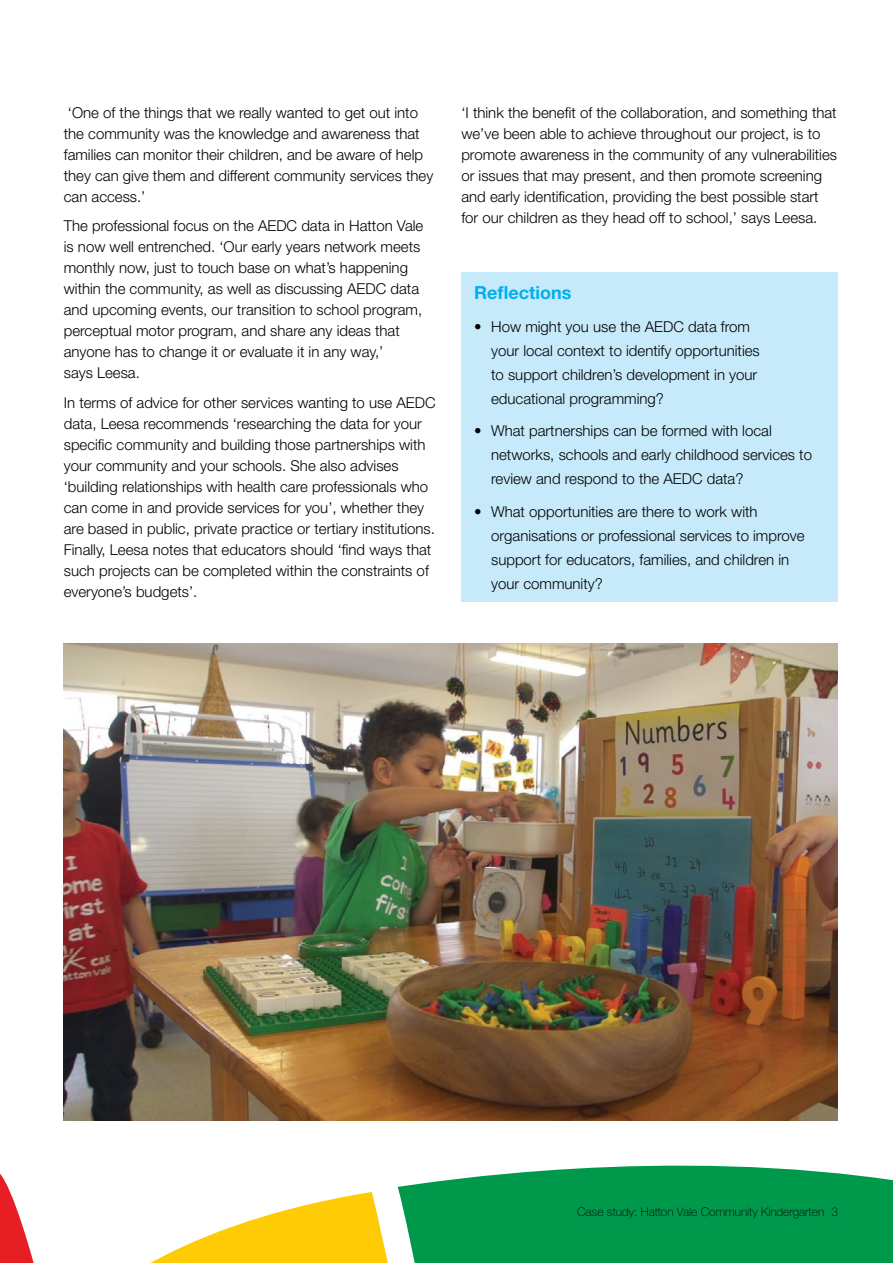
<style>
.page{position:relative;width:893px;height:1263px;background:#fff}
.page>*{position:absolute;margin:0;border:0;box-sizing:border-box;transform-origin:0 0}
.t1{font:700 18px "Helvetica Neue";color:#00aeef}
.t2{font:300 15px/21px "Helvetica Neue";color:#000}
.t3{font:100 12px "Helvetica Neue";color:#000}
</style>
<div class="page">
<div style="left:415px;top:1165px;width:478px;height:98px;background:#00994c"></div>
<svg style="left:0;top:1173px;width:415px;height:90px"></svg>
<div style="left:461px;top:272px;width:377px;height:329px;background:#c7eafb"></div>
<img style="left:63px;top:644px;width:775px;height:476px">
<p class="t2" style="left:64px;top:102px;width:371px">‘One of the things that we really wanted to get out into the community was the knowledge and awareness that families can monitor their children, and be aware of help they can give them and different community services they can access.’</p>
<p class="t2" style="left:64px;top:215px;width:361px">The professional focus on the AEDC data in Hatton Vale is now well entrenched. ‘Our early years network meets monthly now, just to touch base on what’s happening within the community, as well as discussing AEDC data and upcoming events, our transition to school program, perceptual motor program, and share any ideas that anyone has to change it or evaluate it in any way,’<br>says Leesa.</p>
<p class="t2" style="left:64px;top:392px;width:373px">In terms of advice for other services wanting to use AEDC data, Leesa recommends ‘researching the data for your specific community and building those partnerships with your community and your schools. She also advises ‘building relationships with health care professionals who can come in and provide services for you’, whether they are based in public, private practice or tertiary institutions.<br>Finally, Leesa notes that educators should ‘find ways that such projects can be completed within the constraints of everyone’s budgets’.</p>
<p class="t2" style="left:461px;top:102px;width:377px">‘I think the benefit of the collaboration, and something that we’ve been able to achieve throughout our project, is to promote awareness in the community of any vulnerabilities or issues that may present, and then promote screening and early identification, providing the best possible start for our children as they head off to school,’ says Leesa.</p>
<p class="t1" style="left:474px;top:281px;width:99px">Reflections</p>
<p class="t2" style="left:491px;top:314px;width:270px;line-height:24px;text-indent:-17px">• How might you use the AEDC data from your local context to identify opportunities to support children’s development in your educational programming?</p>
<p class="t2" style="left:491px;top:418px;width:322px;line-height:24px;text-indent:-17px">• What partnerships can be formed with local networks, schools and early childhood services to review and respond to the AEDC data?</p>
<p class="t2" style="left:491px;top:499px;width:315px;line-height:24px;text-indent:-17px">• What opportunities are there to work with organisations or professional services to improve support for educators, families, and children in your community?</p>
<p class="t3" style="left:577px;top:1205px;width:262px">Case study: Hatton Vale Community Kindergarten 3</p>
</div>
